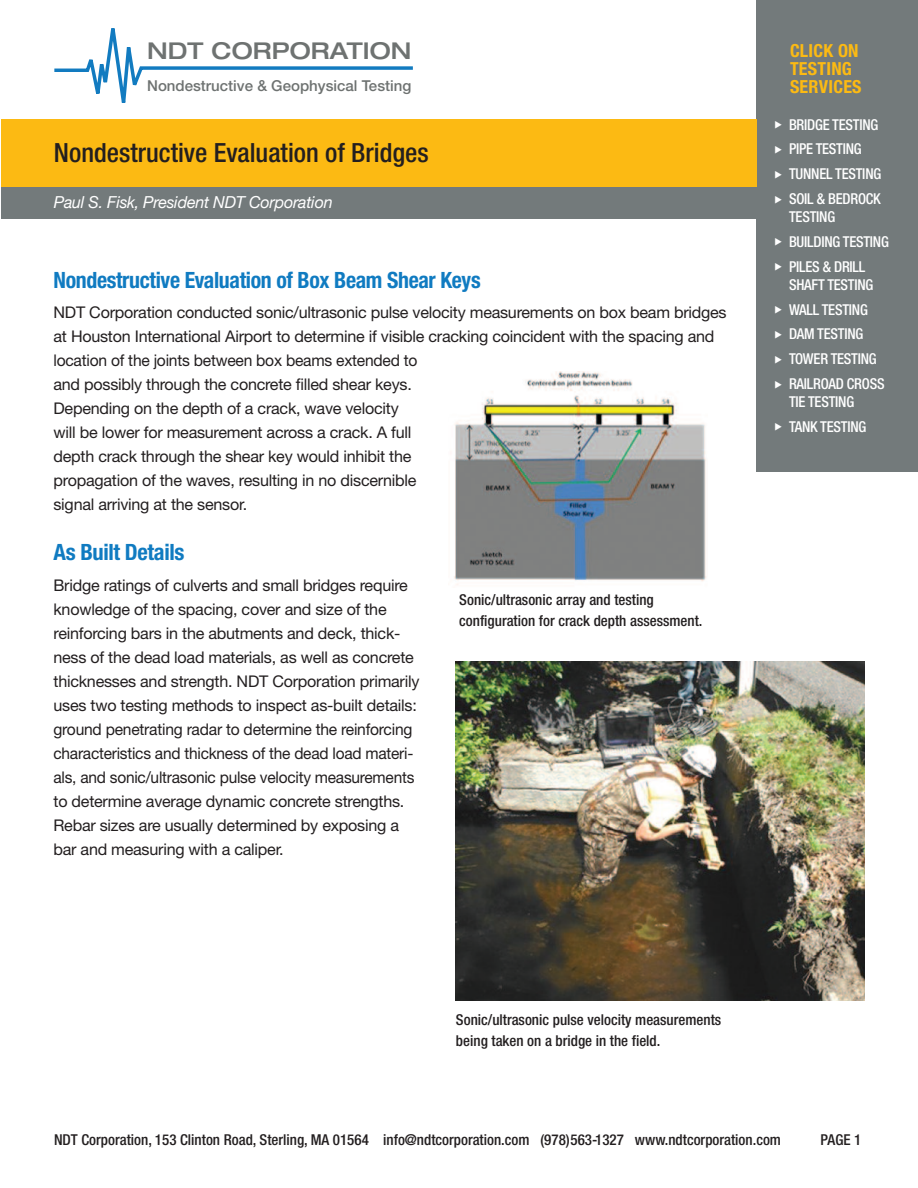
<style>
.page{position:relative;width:918px;height:1188px;background:#fff}
.page>*{position:absolute;margin:0;border:0;box-sizing:border-box;transform-origin:0 0}
.t1{font:500 condensed 26.55px "Helvetica Neue";color:#231f20}
.t2{font:500 expanded 23.25px "Helvetica Neue";color:#6e7271}
.t3{font:700 condensed 22.5px "Helvetica Neue";letter-spacing:-.015em;color:#107bc1}
.t4{font:700 condensed 18px/18px "Helvetica Neue";letter-spacing:.015em;color:#fcba13}
.t5{font:italic 16.5px "Helvetica Neue";letter-spacing:-.015em;color:#fff}
.t6{font:16.2px/24px "Helvetica Neue";letter-spacing:-.015em;color:#231f20}
.t7{font:500 condensed 15px/21px "Helvetica Neue";color:#231f20}
.t8{font:500 condensed 15px/18.1px "Helvetica Neue";letter-spacing:-.015em;color:#fff}
.t9{font:500 15px "Helvetica Neue";color:#6e7271}
</style>
<div class="page">
<div style="left:756px;top:0;width:162px;height:472px;background:#737a7b"></div>
<div style="left:1px;top:186px;width:755px;height:33px;background:#737a7b"></div>
<div style="left:1px;top:119px;width:755px;height:67px;background:#fcba13"></div>
<svg style="left:54px;top:28px;width:359px;height:75px"></svg>
<img style="left:454px;top:371px;width:253px;height:214px">
<img style="left:456px;top:661px;width:409px;height:339px">
<h2 class="t2" style="left:147px;top:42px;width:266px">NDT CORPORATION</h2>
<p class="t9" style="left:147px;top:80px;width:266px">Nondestructive &amp; Geophysical Testing</p>
<h1 class="t1" style="left:54px;top:143px;width:376px">Nondestructive Evaluation of Bridges</h1>
<p class="t5" style="left:54px;top:193px;width:280px">Paul S. Fisk, President NDT Corporation</p>
<h3 class="t3" style="left:54px;top:271px;width:429px">Nondestructive Evaluation of Box Beam Shear Keys</h3>
<p class="t6" style="left:54px;top:302px;width:675px">NDT Corporation conducted sonic/ultrasonic pulse velocity measurements on box beam bridges at Houston International Airport to determine if visible cracking coincident with the spacing and location of the joints between box beams extended to<br>and possibly through the concrete filled shear keys.<br>Depending on the depth of a crack, wave velocity<br>will be lower for measurement across a crack. A full<br>depth crack through the shear key would inhibit the<br>propagation of the waves, resulting in no discernible<br>signal arriving at the sensor.</p>
<h3 class="t3" style="left:54px;top:544px;width:133px">As Built Details</h3>
<p class="t6" style="left:54px;top:575px;width:368px">Bridge ratings of culverts and small bridges require knowledge of the spacing, cover and size of the reinforcing bars in the abutments and deck, thick&shy;ness of the dead load materials, as well as concrete thicknesses and strength. NDT Corporation primarily uses two testing methods to inspect as-built details: ground penetrating radar to determine the reinforcing characteristics and thickness of the dead load materi&shy;als, and sonic/ultrasonic pulse velocity measurements to determine average dynamic concrete strengths.<br>Rebar sizes are usually determined by exposing a bar and measuring with a caliper.</p>
<p class="t7" style="left:459px;top:590px;width:245px">Sonic/ultrasonic array and testing configuration for crack depth assessment.</p>
<p class="t4" style="left:790px;top:43px;width:73px">CLICK ON<br>TESTING<br>SERVICES</p>
<p class="t8" style="left:775px;top:117px;width:105px">◆ BRIDGE TESTING</p>
<p class="t8" style="left:775px;top:141px;width:89px">◆ PIPE TESTING</p>
<p class="t8" style="left:775px;top:166px;width:108px">◆ TUNNEL TESTING</p>
<p class="t8" style="left:789px;top:191px;width:93px;text-indent:-15px">◆ SOIL &amp; BEDROCK<br>TESTING</p>
<p class="t8" style="left:775px;top:234px;width:116px">◆ BUILDING TESTING</p>
<p class="t8" style="left:789px;top:259px;width:86px;text-indent:-15px">◆ PILES &amp; DRILL<br>SHAFT TESTING</p>
<p class="t8" style="left:775px;top:301px;width:95px">◆ WALL TESTING</p>
<p class="t8" style="left:775px;top:326px;width:90px">◆ DAM TESTING</p>
<p class="t8" style="left:775px;top:351px;width:104px">◆ TOWER TESTING</p>
<p class="t8" style="left:789px;top:376px;width:97px;text-indent:-15px">◆ RAILROAD CROSS<br>TIE TESTING</p>
<p class="t8" style="left:775px;top:419px;width:93px">◆ TANK TESTING</p>
<p class="t7" style="left:456px;top:1010px;width:267px">Sonic/ultrasonic pulse velocity measurements being taken on a bridge in the field.</p>
<p class="t7" style="left:54px;top:1130px;width:729px">NDT Corporation, 153 Clinton Road, Sterling, MA 01564 info@ndtcorporation.com (978)563-1327 www.ndtcorporation.com</p>
<p class="t7" style="left:821px;top:1130px;width:42px">PAGE 1</p>
</div>
